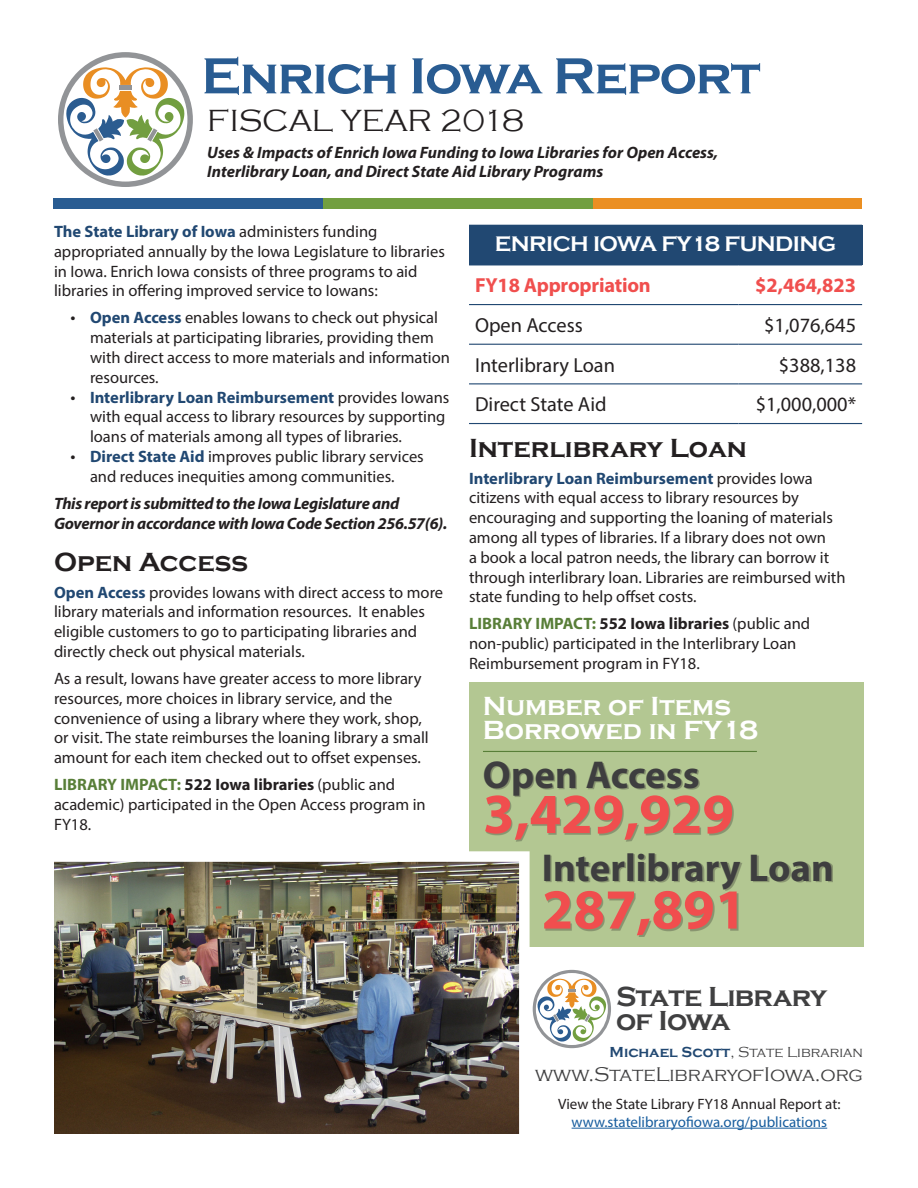
<style>
.page{position:relative;width:918px;height:1188px;background:#fff}
.page>*{position:absolute;margin:0;border:0;box-sizing:border-box;transform-origin:0 0}
.t1{font:700 57px "Myriad Pro";color:#f04e4e}
.t2{font:700 52.5px "Copperplate Gothic";letter-spacing:-.025em;color:#295c92}
.t3{font:700 39px "Myriad Pro";color:#3e3e3f}
.t4{font:300 31.5px "Copperplate Gothic";color:#231f20}
.t5{font:700 28.35px/23.7px "Copperplate Gothic";letter-spacing:-.025em;color:#404041}
.t6{font:700 27px/24px "Copperplate Gothic";color:#fff}
.t7{font:700 27px "Copperplate Gothic";color:#231f20}
.t8{font:700 21.75px "Copperplate Gothic";letter-spacing:-.025em;color:#fff}
.t9{font:20.4px "Myriad Pro";color:#231f20}
.t10{font:700 20.4px "Myriad Pro";letter-spacing:-.01em;color:#f04f4e}
.t11{font:300 20.4px "Copperplate Gothic";color:#404041}
.t12{font:16.5px/19.8px "Myriad Pro";color:#231f20}
.t13{font:italic 700 16.5px/19.8px "Myriad Pro";letter-spacing:-.01em;color:#231f20}
.t14{font:15px "Myriad Pro";color:#175d9e}
.t15{font:15px "Myriad Pro";color:#231f20}
.t16{font:300 15px "Copperplate Gothic";color:#404041}
.s1{font-weight:700;color:#214872}
.s2{font-size:18px}
.s3{font-weight:700;color:#587e38}
.s4{font-weight:700}
</style>
<div class="page">
<div style="left:54px;top:198px;width:269px;height:11px;background:#295c92"></div>
<div style="left:593px;top:198px;width:269px;height:11px;background:#eb8f22"></div>
<div style="left:323px;top:198px;width:270px;height:11px;background:#729f40"></div>
<div style="left:469px;top:225px;width:393px;height:40px;background:#214872"></div>
<hr style="left:469px;top:304px;width:269px;height:1px;background:#214872">
<hr style="left:469px;top:344px;width:269px;height:1px;background:#214872">
<hr style="left:738px;top:344px;width:124px;height:1px;background:#214872">
<hr style="left:469px;top:383px;width:269px;height:1px;background:#214872">
<hr style="left:738px;top:383px;width:124px;height:1px;background:#214872">
<hr style="left:469px;top:423px;width:269px;height:1px;background:#214872">
<hr style="left:738px;top:423px;width:124px;height:1px;background:#214872">
<hr style="left:738px;top:304px;width:124px;height:1px;background:#214872">
<hr style="left:572px;top:1128px;width:255px;height:1px;background:#175d9e">
<svg style="left:535px;top:970px;width:76px;height:78px"></svg>
<svg style="left:58px;top:52px;width:135px;height:135px"></svg>
<div style="left:469px;top:682px;width:395px;height:265px;background:#b3c792"></div>
<hr style="left:483px;top:751px;width:274px;height:1px;background:#587e38">
<div style="left:486px;top:763px;width:248px;height:78px;background:#231f20;opacity:.3"></div>
<div style="left:546px;top:854px;width:287px;height:83px;background:#231f20;opacity:.3"></div>
<img style="left:54px;top:851px;width:481px;height:283px">
<p class="t2" style="left:201px;top:47px;width:561px">Enrich Iowa Report</p>
<p class="t4" style="left:207px;top:103px;width:319px">FISCAL YEAR 2018</p>
<p class="t13" style="left:207px;top:142px;width:512px">Uses &amp; Impacts of Enrich Iowa Funding to Iowa Libraries for Open Access,<br>Interlibrary Loan, and Direct State Aid Library Programs</p>
<p class="t12" style="left:54px;top:221px;width:392px"><span class="s1">The State Library of Iowa</span> administers funding appropriated annually by the Iowa Legislature to libraries in Iowa. Enrich Iowa consists of three programs to aid libraries in offering improved service to Iowans:</p>
<p class="t12" style="left:90px;top:308px;width:362px;text-indent:-20px"><span class="s2">•</span> <span class="s1">Open Access</span> enables Iowans to check out physical materials at participating libraries, providing them with direct access to more materials and information resources.</p>
<p class="t12" style="left:90px;top:387px;width:361px;text-indent:-20px"><span class="s2">•</span> <span class="s1">Interlibrary Loan Reimbursement</span> provides Iowans with equal access to library resources by supporting loans of materials among all types of libraries.</p>
<p class="t12" style="left:70px;top:446px;width:355px;text-align:center"><span class="s2">•</span> <span class="s1">Direct State Aid</span> improves public library services and reduces inequities among communities.</p>
<p class="t13" style="left:54px;top:493px;width:395px">This report is submitted to the Iowa Legislature and<br>Governor in accordance with Iowa Code Section 256.57(6).</p>
<p class="t7" style="left:54px;top:547px;width:196px">Open Access</p>
<p class="t12" style="left:54px;top:582px;width:391px"><span class="s1">Open Access</span> provides Iowans with direct access to more library materials and information resources. It enables eligible customers to go to participating libraries and directly check out physical materials.</p>
<p class="t12" style="left:54px;top:668px;width:376px">As a result, Iowans have greater access to more library resources, more choices in library service, and the convenience of using a library where they work, shop, or visit. The state reimburses the loaning library a small amount for each item checked out to offset expenses.</p>
<p class="t12" style="left:54px;top:775px;width:373px"><span class="s3">LIBRARY IMPACT:</span> <span class="s4">522 Iowa libraries</span> (public and academic) participated in the Open Access program in<br>FY18.</p>
<p class="t8" style="left:495px;top:232px;width:343px">ENRICH IOWA FY18 FUNDING</p>
<p class="t10" style="left:475px;top:272px;width:177px">FY18 Appropriation</p>
<p class="t10" style="left:755px;top:272px;width:102px">$2,464,823</p>
<p class="t9" style="left:475px;top:313px;width:109px">Open Access</p>
<p class="t9" style="left:764px;top:313px;width:93px">$1,076,645</p>
<p class="t9" style="left:475px;top:352px;width:141px">Interlibrary Loan</p>
<p class="t9" style="left:779px;top:352px;width:79px">$388,138</p>
<p class="t9" style="left:475px;top:392px;width:133px">Direct State Aid</p>
<p class="t9" style="left:756px;top:392px;width:102px">$1,000,000*</p>
<p class="t7" style="left:469px;top:433px;width:279px">Interlibrary Loan</p>
<p class="t12" style="left:469px;top:468px;width:378px"><span class="s1">Interlibrary Loan Reimbursement</span> provides Iowa citizens with equal access to library resources by encouraging and supporting the loaning of materials among all types of libraries. If a library does not own<br>a book a local patron needs, the library can borrow it through interlibrary loan. Libraries are reimbursed with state funding to help offset costs.</p>
<p class="t12" style="left:469px;top:614px;width:343px"><span class="s3">LIBRARY IMPACT:</span> <span class="s4">552 Iowa libraries</span> (public and non-public) participated in the Interlibrary Loan<br>Reimbursement program in FY18.</p>
<p class="t6" style="left:483px;top:695px;width:277px">Number of Items<br>Borrowed in FY18</p>
<p class="t3" style="left:483px;top:749px;width:218px">Open Access</p>
<p class="t1" style="left:483px;top:777px;width:253px">3,429,929</p>
<p class="t3" style="left:542px;top:842px;width:294px">Interlibrary Loan</p>
<p class="t1" style="left:542px;top:872px;width:206px">287,891</p>
<p class="t5" style="left:616px;top:986px;width:213px">State Library of Iowa</p>
<p class="t16" style="left:610px;top:1044px;width:255px"><span class="s1">Michael Scott</span>, State Librarian</p>
<p class="t11" style="left:535px;top:1063px;width:329px">www.StateLibraryofIowa.org</p>
<p class="t15" style="left:558px;top:1094px;width:284px">View the State Library FY18 Annual Report at:</p>
<p class="t14" style="left:572px;top:1112px;width:257px">www.statelibraryofiowa.org/publications</p>
</div>
